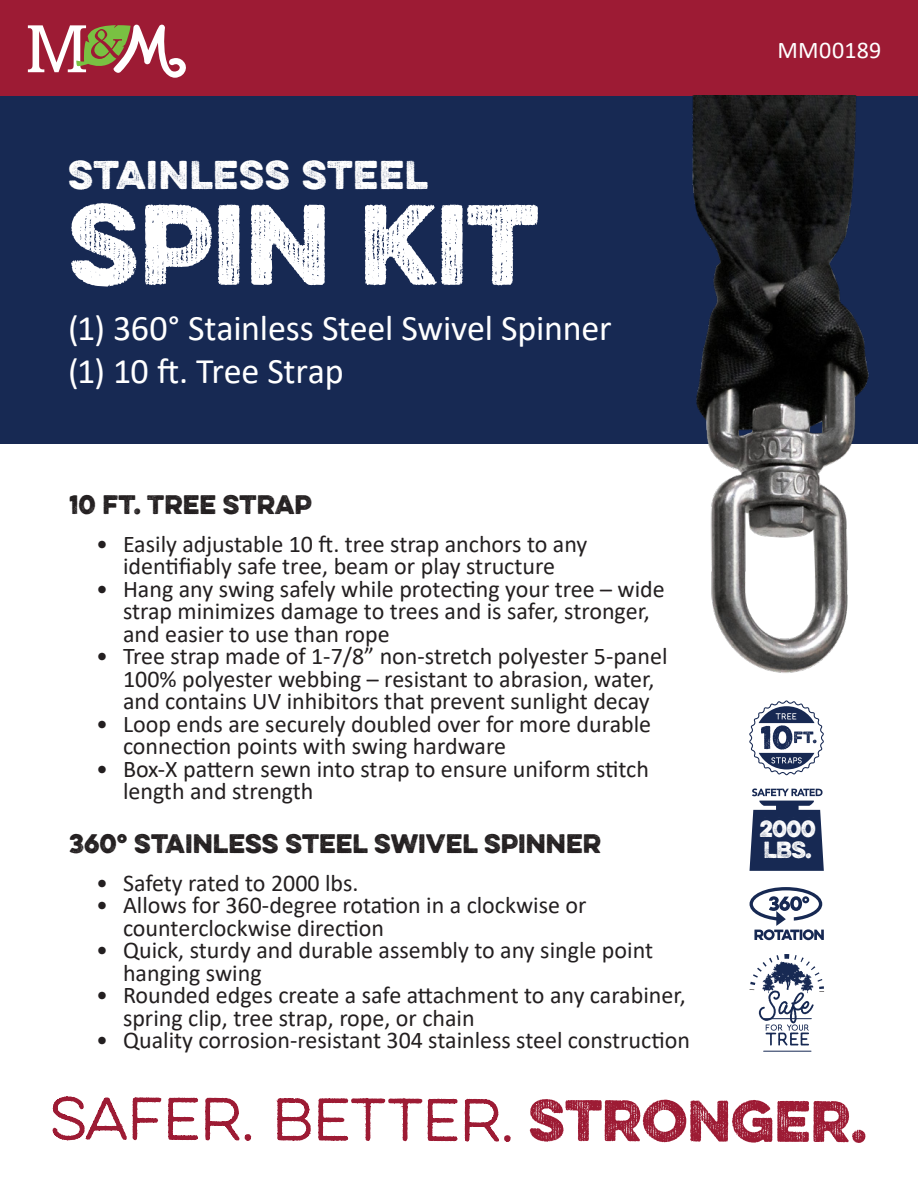
<style>
.page{position:relative;width:918px;height:1188px;background:#fff}
.page>*{position:absolute;margin:0;border:0;box-sizing:border-box;transform-origin:0 0}
.t1{font:700 102px "Eveleth";letter-spacing:-.01em;color:#fff}
.t2{font:36px "Calibri";letter-spacing:-.005em;color:#fff}
.t3{font:700 36px "Eveleth";letter-spacing:.015em;color:#fff}
.t4{font:24px/22.5px "Calibri";color:#231f20}
.t5{font:700 24px "Eveleth";color:#231f20}
.t6{font:24px "Calibri";letter-spacing:.01em;color:#fff}
.t7{font:21px "Eveleth";letter-spacing:-.04em;color:#fff}
</style>
<div class="page">
<div style="left:0;top:96px;width:918px;height:348px;background:#172953"></div>
<div style="left:0;top:0;width:918px;height:96px;background:#9d1b34"></div>
<svg style="left:28px;top:25px;width:158px;height:53px"></svg>
<svg style="left:53px;top:1096px;width:108px;height:45px"></svg>
<svg style="left:167px;top:1098px;width:31px;height:42px"></svg>
<svg style="left:205px;top:1098px;width:46px;height:43px"></svg>
<svg style="left:276px;top:1098px;width:35px;height:43px"></svg>
<svg style="left:318px;top:1098px;width:140px;height:43px"></svg>
<svg style="left:465px;top:1099px;width:46px;height:43px"></svg>
<svg style="left:530px;top:1099px;width:336px;height:44px"></svg>
<img style="left:692px;top:96px;width:177px;height:577px">
<svg style="left:750px;top:887px;width:74px;height:53px"></svg>
<svg style="left:750px;top:788px;width:74px;height:83px"></svg>
<div style="left:757px;top:819px;width:61px;height:49px;background:#172953"></div>
<svg style="left:749px;top:700px;width:75px;height:75px"></svg>
<svg style="left:749px;top:954px;width:76px;height:92px"></svg>
<hr style="left:764px;top:1051px;width:47px;height:1px;background:#172953">
<hr style="left:764px;top:1018px;width:47px;height:1px;background:#172953">
<p class="t3" style="left:68px;top:147px;width:362px">STAINLESS STEEL</p>
<p class="t1" style="left:68px;top:166px;width:472px">SPIN KIT</p>
<p class="t2" style="left:68px;top:303px;width:545px">(1) 360° Stainless Steel Swivel Spinner</p>
<p class="t2" style="left:68px;top:346px;width:277px">(1) 10 ft. Tree Strap</p>
<p class="t5" style="left:69px;top:486px;width:245px">10 FT. TREE STRAP</p>
<p class="t4" style="left:96px;top:532px;width:493px;text-align:center">• Easily adjustable 10 ft. tree strap anchors to any identifiably safe tree, beam or play structure</p>
<p class="t4" style="left:123px;top:577px;width:543px;text-indent:-27px">• Hang any swing safely while protecting your tree – wide strap minimizes damage to trees and is safer, stronger, and easier to use than rope</p>
<p class="t4" style="left:96px;top:644px;width:573px;text-align:center">• Tree strap made of 1-7/8” non-stretch polyester 5-panel<br>100% polyester webbing – resistant to abrasion, water, and contains UV inhibitors that prevent sunlight decay</p>
<p class="t4" style="left:123px;top:712px;width:530px;text-indent:-27px">• Loop ends are securely doubled over for more durable connection points with swing hardware</p>
<p class="t4" style="left:123px;top:757px;width:528px;text-indent:-27px">• Box-X pattern sewn into strap to ensure uniform stitch length and strength</p>
<p class="t5" style="left:69px;top:825px;width:534px">360° STAINLESS STEEL SWIVEL SPINNER</p>
<p class="t4" style="left:96px;top:871px;width:264px">• Safety rated to 2000 lbs.</p>
<p class="t4" style="left:123px;top:893px;width:465px;text-indent:-27px">• Allows for 360-degree rotation in a clockwise or counterclockwise direction</p>
<p class="t4" style="left:123px;top:938px;width:532px;text-indent:-27px">• Quick, sturdy and durable assembly to any single point hanging swing</p>
<p class="t4" style="left:123px;top:983px;width:564px;text-indent:-27px">• Rounded edges create a safe attachment to any carabiner, spring clip, tree strap, rope, or chain</p>
<p class="t4" style="left:96px;top:1028px;width:595px">• Quality corrosion-resistant 304 stainless steel construction</p>
<p class="t6" style="left:777px;top:33px;width:106px">MM00189</p>
<p class="t7" style="left:759px;top:813px;width:58px">2000</p>
<p class="t7" style="left:764px;top:834px;width:50px">LBS.</p>
</div>
